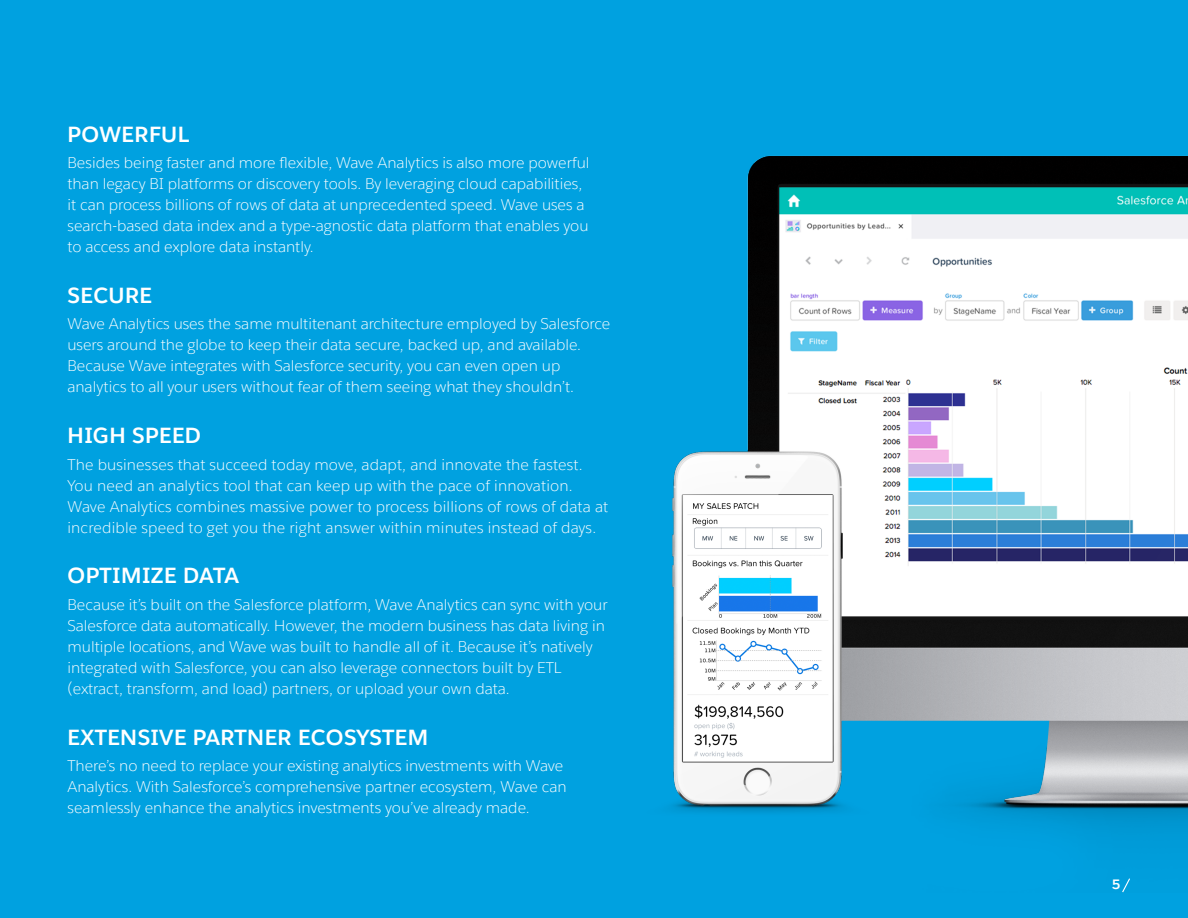
<style>
.page{position:relative;width:1188px;height:918px;background:#00a1e0}
.page>*{position:absolute;margin:0;border:0;box-sizing:border-box;transform-origin:0 0}
.t1{font:700 21.75px "Salesforce Sans";letter-spacing:.02em;color:#fff}
.t2{font:300 15.3px/21px "Salesforce Sans";color:#fff}
.t3{font:700 13.5px "Salesforce Sans";color:#fff}
</style>
<div class="page">
<img style="left:672px;top:155px;width:516px;height:680px">
<svg style="left:1122px;top:878px;width:8px;height:15px"></svg>
<h1 class="t1" style="left:68px;top:120px;width:123px">POWERFUL</h1>
<p class="t2" style="left:68px;top:152px;width:524px">Besides being faster and more flexible, Wave Analytics is also more powerful than legacy BI platforms or discovery tools. By leveraging cloud capabilities, it can process billions of rows of data at unprecedented speed. Wave uses a search-based data index and a type-agnostic data platform that enables you to access and explore data instantly.</p>
<h1 class="t1" style="left:68px;top:281px;width:86px">SECURE</h1>
<p class="t2" style="left:68px;top:313px;width:544px">Wave Analytics uses the same multitenant architecture employed by Salesforce users around the globe to keep their data secure, backed up, and available.<br>Because Wave integrates with Salesforce security, you can even open up analytics to all your users without fear of them seeing what they shouldn’t.</p>
<h1 class="t1" style="left:68px;top:422px;width:135px">HIGH SPEED</h1>
<p class="t2" style="left:68px;top:454px;width:542px">The businesses that succeed today move, adapt, and innovate the fastest.<br>You need an analytics tool that can keep up with the pace of innovation.<br>Wave Analytics combines massive power to process billions of rows of data at incredible speed to get you the right answer within minutes instead of days.</p>
<h1 class="t1" style="left:68px;top:562px;width:173px">OPTIMIZE DATA</h1>
<p class="t2" style="left:68px;top:594px;width:542px">Because it’s built on the Salesforce platform, Wave Analytics can sync with your Salesforce data automatically. However, the modern business has data living in multiple locations, and Wave was built to handle all of it. Because it’s natively integrated with Salesforce, you can also leverage connectors built by ETL (extract, transform, and load) partners, or upload your own data.</p>
<h1 class="t1" style="left:68px;top:723px;width:362px">EXTENSIVE PARTNER ECOSYSTEM</h1>
<p class="t2" style="left:68px;top:755px;width:501px">There’s no need to replace your existing analytics investments with Wave<br>Analytics. With Salesforce’s comprehensive partner ecosystem, Wave can seamlessly enhance the analytics investments you’ve already made.</p>
<p class="t3" style="left:1112px;top:875px;width:10px">5</p>
</div>
